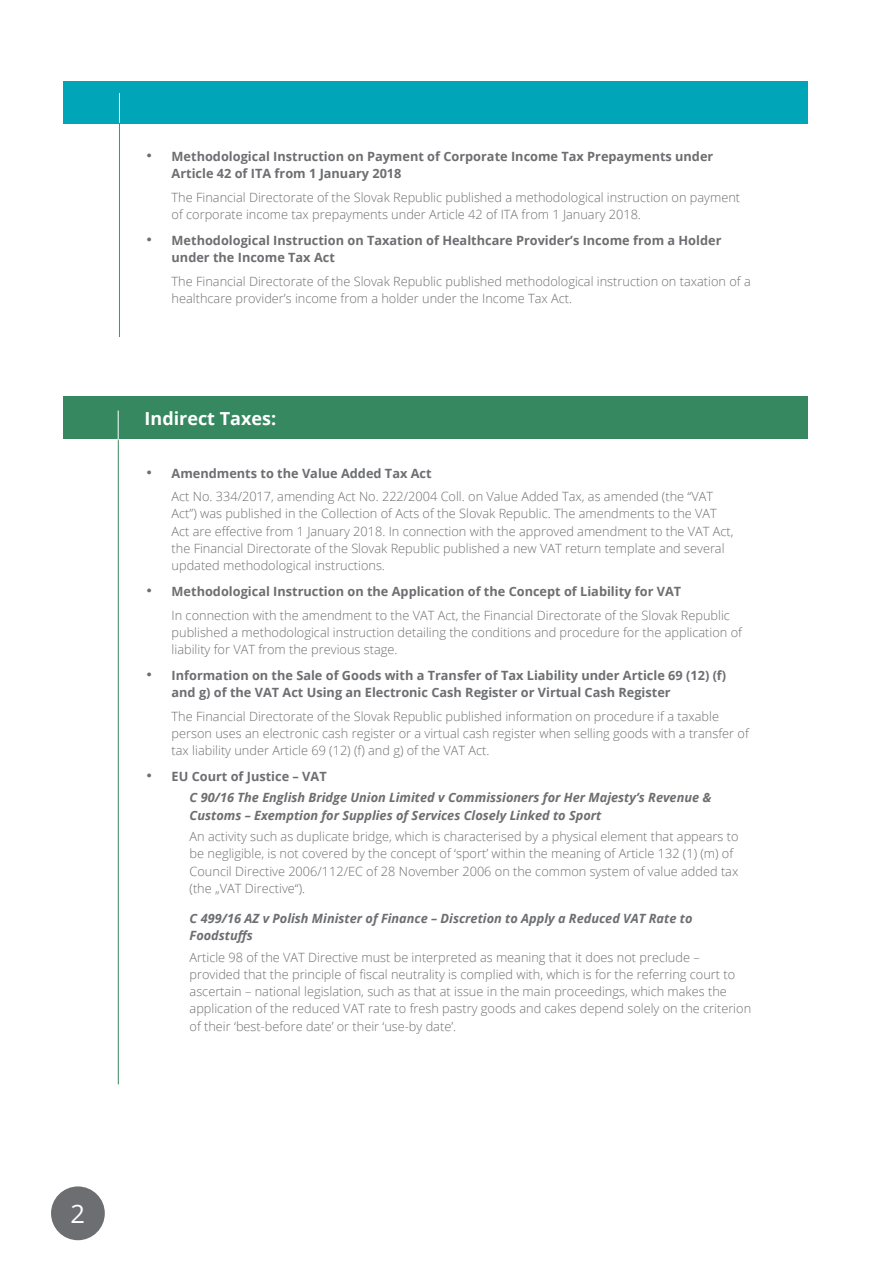
<style>
.page{position:relative;width:893px;height:1263px;background:#fff}
.page>*{position:absolute;margin:0;border:0;box-sizing:border-box;transform-origin:0 0}
.t1{font:25.5px "Open Sans";color:#fff}
.t2{font:700 18px "Open Sans";color:#fff}
.t3{font:300 12.75px/17.2px "Open Sans";color:#6d6e71}
.t4{font:700 12.75px/17.2px "Open Sans";color:#6d6e71}
.t5{font:italic 700 12.75px/21.5px "Open Sans";color:#6d6e71}
.s1{font-family:"Frutiger Next Pro";font-weight:300;font-size:18px}
.s2{font-family:"Frutiger Next Pro";font-size:18px}
.s3{font-weight:700}
.s4{font-family:"Frutiger Next Pro";font-weight:300;font-style:normal;font-size:18px}
.s5{font-style:normal}
</style>
<div class="page">
<div style="left:51px;top:1186px;width:54px;height:54px;background:#6d6e71;border-radius:50%"></div>
<div style="left:64px;top:81px;width:744px;height:42px;background:#00a5b8"></div>
<hr style="left:119px;top:119px;width:1px;height:218px;background:#00a5b8">
<hr style="left:119px;top:93px;width:1px;height:30px;background:#fff">
<hr style="left:118px;top:428px;width:1px;height:656px;background:#368860">
<div style="left:64px;top:396px;width:744px;height:43px;background:#368860"></div>
<hr style="left:118px;top:410px;width:1px;height:30px;background:#fff">
<p class="t4" style="left:172px;top:148px;width:543px;text-indent:-27px"><span class="s1">•</span> Methodological Instruction on Payment of Corporate Income Tax Prepayments under<br>Article 42 of ITA from 1 January 2018</p>
<p class="t3" style="left:172px;top:188px;width:570px">The Financial Directorate of the Slovak Republic published a methodological instruction on payment of corporate income tax prepayments under Article 42 of ITA from 1 January 2018.</p>
<p class="t4" style="left:172px;top:231px;width:551px;text-indent:-27px"><span class="s1">•</span> Methodological Instruction on Taxation of Healthcare Provider’s Income from a Holder under the Income Tax Act</p>
<p class="t3" style="left:172px;top:272px;width:581px">The Financial Directorate of the Slovak Republic published methodological instruction on taxation of a healthcare provider’s income from a holder under the Income Tax Act.</p>
<h2 class="t2" style="left:145px;top:406px;width:133px">Indirect Taxes:</h2>
<p class="t3" style="left:172px;top:461px;width:543px;line-height:23.7px;text-indent:-27px"><span class="s2">•</span> <span class="s3">Amendments to the Value Added Tax Act<br></span>Act No. 334/2017, amending Act No. 222/2004 Coll. on Value Added Tax, as amended (the “VAT</p>
<p class="t3" style="left:172px;top:505px;width:564px">Act”) was published in the Collection of Acts of the Slovak Republic. The amendments to the VAT Act are effective from 1 January 2018. In connection with the approved amendment to the VAT Act, the Financial Directorate of the Slovak Republic published a new VAT return template and several updated methodological instructions.</p>
<p class="t3" style="left:172px;top:579px;width:560px;line-height:23.7px;text-indent:-27px"><span class="s2">•</span> <span class="s3">Methodological Instruction on the Application of the Concept of Liability for VAT<br></span>In connection with the amendment to the VAT Act, the Financial Directorate of the Slovak Republic</p>
<p class="t3" style="left:172px;top:623px;width:572px">published a methodological instruction detailing the conditions and procedure for the application of liability for VAT from the previous stage.</p>
<p class="t4" style="left:172px;top:666px;width:556px;text-indent:-27px"><span class="s1">•</span> Information on the Sale of Goods with a Transfer of Tax Liability under Article 69 (12) (f) and g) of the VAT Act Using an Electronic Cash Register or Virtual Cash Register</p>
<p class="t3" style="left:172px;top:707px;width:579px">The Financial Directorate of the Slovak Republic published information on procedure if a taxable person uses an electronic cash register or a virtual cash register when selling goods with a transfer of tax liability under Article 69 (12) (f) and g) of the VAT Act.</p>
<p class="t5" style="left:190px;top:765px;width:523px;text-indent:-45px"><span class="s4">•</span> <span class="s5">EU Court of Justice – VAT<br></span>C 90/16 The English Bridge Union Limited v Commissioners for Her Majesty’s Revenue &amp;</p>
<p class="t5" style="left:190px;top:804px;width:413px">Customs – Exemption for Supplies of Services Closely Linked to Sport</p>
<p class="t3" style="left:190px;top:828px;width:550px">An activity such as duplicate bridge, which is characterised by a physical element that appears to be negligible, is not covered by the concept of ‘sport’ within the meaning of Article 132 (1) (m) of Council Directive 2006/112/EC of 28 November 2006 on the common system of value added tax (the „VAT Directive“).</p>
<p class="t5" style="left:190px;top:909px;width:504px;line-height:17.2px">C 499/16 AZ v Polish Minister of Finance – Discretion to Apply a Reduced VAT Rate to<br>Foodstuffs</p>
<p class="t3" style="left:190px;top:948px;width:563px">Article 98 of the VAT Directive must be interpreted as meaning that it does not preclude – provided that the principle of fiscal neutrality is complied with, which is for the referring court to ascertain – national legislation, such as that at issue in the main proceedings, which makes the application of the reduced VAT rate to fresh pastry goods and cakes depend solely on the criterion of their ‘best-before date’ or their ‘use-by date’.</p>
<h1 class="t1" style="left:71px;top:1196px;width:16px">2</h1>
</div>
